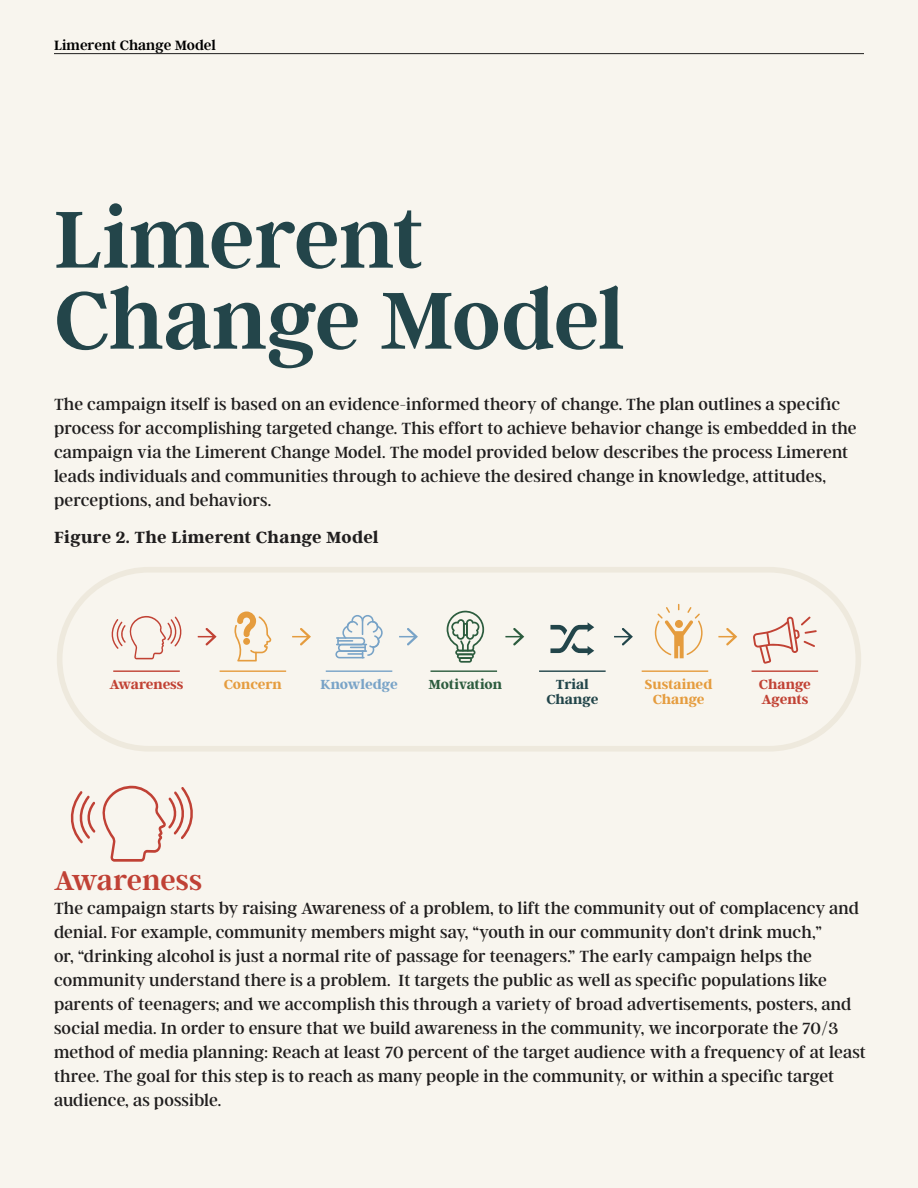
<style>
.page{position:relative;width:918px;height:1188px;background:#f8f5ee}
.page>*{position:absolute;margin:0;border:0;box-sizing:border-box;transform-origin:0 0}
.t1{font:600 90px/81px "Argent CF";letter-spacing:-.005em;color:#23454a}
.t2{font:600 30px "Argent CF";color:#c04135}
.t3{font:18px/24px "Argent CF";letter-spacing:.005em;color:#201e1e}
.t4{font:700 18px "Argent CF";letter-spacing:.02em;color:#201e1e}
.t5{font:600 15px "Argent CF";color:#000}
.t6{font:700 14.7px/14.7px "Argent CF";color:#e59c3e;text-align:center}
.t7{font:700 14.7px/14.7px "Argent CF";letter-spacing:-.005em;color:#c14234}
.t8{font:700 14.7px/14.7px "Argent CF";color:#22454a;text-align:center}
.t9{font:700 14.7px "Argent CF";letter-spacing:-.01em;color:#2c5c3e}
.t10{font:700 14.7px "Argent CF";letter-spacing:-.015em;color:#78a3c7}
</style>
<div class="page">
<hr style="left:113px;top:670px;width:67px;height:2px;background:#c14234">
<hr style="left:326px;top:670px;width:66px;height:2px;background:#78a3c7">
<hr style="left:431px;top:670px;width:66px;height:2px;background:#2c5c3e">
<hr style="left:642px;top:670px;width:66px;height:2px;background:#e59c3e">
<hr style="left:539px;top:670px;width:67px;height:2px;background:#22454a">
<hr style="left:752px;top:670px;width:66px;height:2px;background:#c14234">
<hr style="left:220px;top:670px;width:66px;height:2px;background:#e59c3e">
<div style="left:57px;top:567px;width:804px;height:185px;border:6px solid #eee9dd;border-radius:90px"></div>
<svg style="left:655px;top:604px;width:48px;height:54px"></svg>
<svg style="left:550px;top:622px;width:44px;height:34px"></svg>
<svg style="left:111px;top:616px;width:71px;height:43px"></svg>
<svg style="left:234px;top:611px;width:37px;height:50px"></svg>
<svg style="left:335px;top:615px;width:48px;height:43px"></svg>
<svg style="left:446px;top:610px;width:38px;height:53px"></svg>
<svg style="left:753px;top:617px;width:64px;height:47px"></svg>
<svg style="left:198px;top:628px;width:19px;height:17px"></svg>
<svg style="left:292px;top:628px;width:19px;height:17px"></svg>
<svg style="left:399px;top:628px;width:19px;height:17px"></svg>
<svg style="left:505px;top:628px;width:19px;height:17px"></svg>
<svg style="left:614px;top:628px;width:19px;height:17px"></svg>
<svg style="left:718px;top:628px;width:19px;height:17px"></svg>
<hr style="left:54px;top:53px;width:810px;height:1px;background:#201e1e">
<svg style="left:70px;top:786px;width:123px;height:76px"></svg>
<p class="t5" style="left:54px;top:37px;width:164px">Limerent Change Model</p>
<h1 class="t1" style="left:54px;top:203px;width:572px">Limerent<br>Change Model</h1>
<p class="t3" style="left:54px;top:393px;width:804px">The campaign itself is based on an evidence-informed theory of change. The plan outlines a specific process for accomplishing targeted change. This effort to achieve behavior change is embedded in the campaign via the Limerent Change Model. The model provided below describes the process Limerent leads individuals and communities through to achieve the desired change in knowledge, attitudes, perceptions, and behaviors.</p>
<p class="t4" style="left:54px;top:528px;width:326px">Figure 2. The Limerent Change Model</p>
<p class="t7" style="left:109px;top:678px;width:76px">Awareness</p>
<p class="t6" style="left:224px;top:678px;width:60px">Concern</p>
<p class="t10" style="left:320px;top:676px;width:79px">Knowledge</p>
<p class="t9" style="left:429px;top:676px;width:75px">Motivation</p>
<p class="t8" style="left:546px;top:678px;width:53px">Trial<br>Change</p>
<p class="t6" style="left:645px;top:678px;width:69px">Sustained<br>Change</p>
<p class="t7" style="left:759px;top:678px;width:53px">Change<br>Agents</p>
<h2 class="t2" style="left:54px;top:865px;width:150px">Awareness</h2>
<p class="t3" style="left:54px;top:897px;width:813px">The campaign starts by raising Awareness of a problem, to lift the community out of complacency and denial. For example, community members might say, “youth in our community don’t drink much,”<br>or, “drinking alcohol is just a normal rite of passage for teenagers.” The early campaign helps the community understand there is a problem. It targets the public as well as specific populations like parents of teenagers; and we accomplish this through a variety of broad advertisements, posters, and social media. In order to ensure that we build awareness in the community, we incorporate the 70/3 method of media planning: Reach at least 70 percent of the target audience with a frequency of at least three. The goal for this step is to reach as many people in the community, or within a specific target audience, as possible.</p>
</div>
